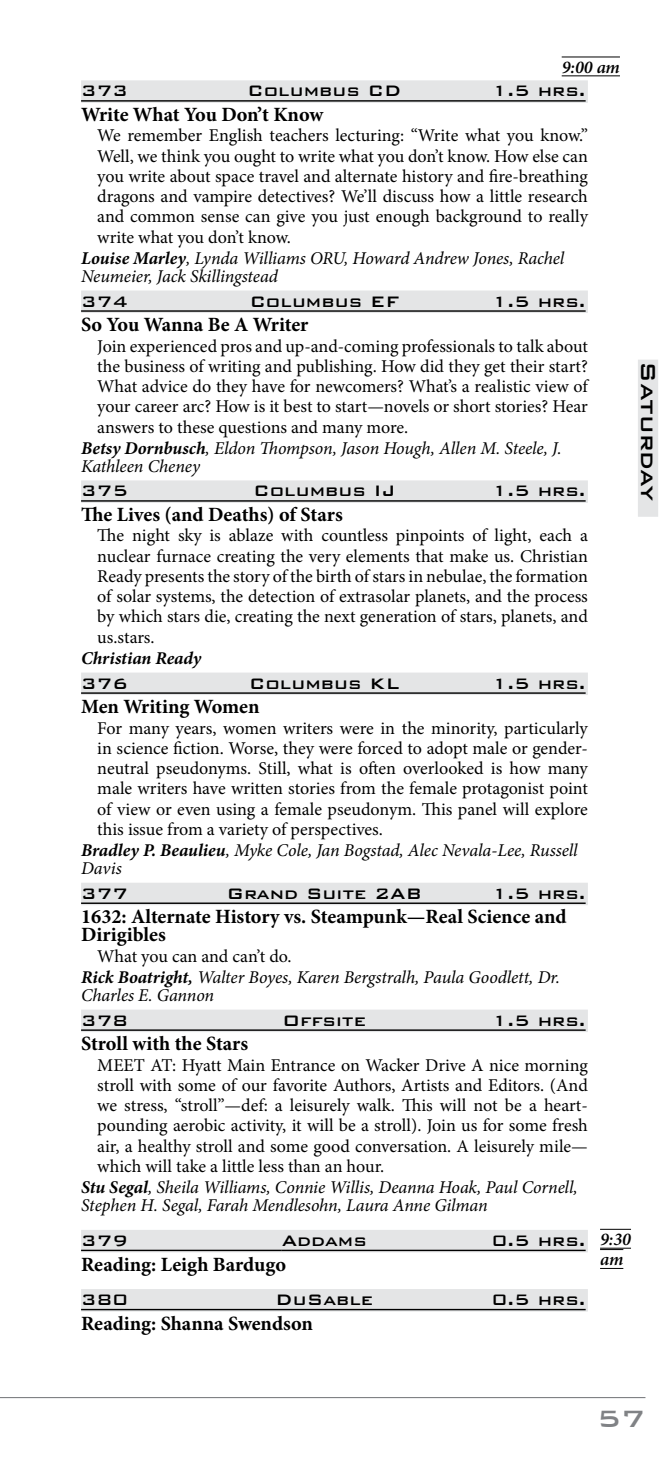
<style>
.page{position:relative;width:669px;height:1458px;background:#fff}
.page>*{position:absolute;margin:0;border:0;box-sizing:border-box;transform-origin:0 0}
.t1{font:500 31.5px "Bank Gothic BT";color:#808285}
.t2{font:500 27px "Bank Gothic BT";color:#000}
.t3{font:700 20.25px/18px "Minion Pro";color:#000}
.t4{font:500 20.25px "Bank Gothic BT";color:#000}
.t5{font:18px/20.2px "Minion Pro";letter-spacing:-.005em;color:#000;text-align:justify}
.t6{font:italic 18px/21.6px "Minion Pro";letter-spacing:-.005em;color:#000}
.t7{font:italic 700 18px "Minion Pro";color:#000}
.t8{font:italic 600 18px/20.2px "Minion Pro";letter-spacing:-.005em;color:#000}
.s1{font-weight:700}
.s2{font-style:normal}
</style>
<div class="page">
<div style="left:637px;top:360px;width:20px;height:157px;background:#e4e5e6"></div>
<hr style="left:0;top:1397px;width:645px;height:1px;background:#808285">
<div style="left:81px;top:80px;width:506px;height:23px;background:#e4e5e6"></div>
<hr style="left:81px;top:100px;width:504px;height:2px;background:#000">
<div style="left:81px;top:291px;width:506px;height:22px;background:#e4e5e6"></div>
<hr style="left:81px;top:310px;width:504px;height:2px;background:#000">
<div style="left:81px;top:480px;width:506px;height:23px;background:#e4e5e6"></div>
<hr style="left:81px;top:500px;width:504px;height:2px;background:#000">
<div style="left:81px;top:673px;width:506px;height:22px;background:#e4e5e6"></div>
<hr style="left:81px;top:692px;width:504px;height:2px;background:#000">
<div style="left:81px;top:883px;width:506px;height:22px;background:#e4e5e6"></div>
<hr style="left:81px;top:903px;width:504px;height:1px;background:#000">
<div style="left:81px;top:1010px;width:506px;height:22px;background:#e4e5e6"></div>
<hr style="left:81px;top:1029px;width:504px;height:2px;background:#000">
<div style="left:81px;top:1230px;width:506px;height:22px;background:#e4e5e6"></div>
<hr style="left:81px;top:1250px;width:201px;height:1px;background:#000">
<hr style="left:282px;top:1250px;width:303px;height:1px;background:#000">
<div style="left:81px;top:1289px;width:506px;height:23px;background:#e4e5e6"></div>
<hr style="left:81px;top:1309px;width:504px;height:1px;background:#000">
<hr style="left:599px;top:1248px;width:31px;height:1px;background:#000">
<hr style="left:599px;top:1229px;width:31px;height:1px;background:#000">
<svg style="left:600px;top:1268px;width:23px;height:1px"></svg>
<svg style="left:600px;top:1249px;width:23px;height:1px"></svg>
<hr style="left:561px;top:75px;width:58px;height:1px;background:#000">
<hr style="left:561px;top:57px;width:58px;height:1px;background:#000">
<p class="t8" style="left:561px;top:57px;width:60px">9:00 am</p>
<p class="t4" style="left:81px;top:80px;width:48px">373</p>
<p class="t4" style="left:247px;top:80px;width:155px">Columbus CD</p>
<p class="t4" style="left:491px;top:80px;width:95px">1.5 hrs.</p>
<p class="t3" style="left:81px;top:105px;width:244px">Write What You Don’t Know</p>
<p class="t5" style="left:97px;top:126px;width:492px">We remember English teachers lecturing: “Write what you know.”</p>
<p class="t5" style="left:97px;top:146px;width:492px">Well, we think you ought to write what you don’t know. How else can</p>
<p class="t5" style="left:97px;top:166px;width:491px">you write about space travel and alternate history and fire-breathing</p>
<p class="t5" style="left:97px;top:186px;width:492px">dragons and vampire detectives? We’ll discuss how a little research</p>
<p class="t5" style="left:97px;top:207px;width:492px">and common sense can give you just enough background to really</p>
<p class="t5" style="left:97px;top:227px;width:193px">write what you don’t know.</p>
<p class="t6" style="left:81px;top:248px;width:484px"><span class="s1">Louise Marley</span>, Lynda Williams ORU, Howard Andrew Jones, Rachel</p>
<p class="t6" style="left:81px;top:266px;width:198px">Neumeier, Jack Skillingstead</p>
<p class="t4" style="left:81px;top:290px;width:48px">374</p>
<p class="t4" style="left:249px;top:290px;width:151px">Columbus EF</p>
<p class="t4" style="left:491px;top:290px;width:95px">1.5 hrs.</p>
<p class="t3" style="left:81px;top:316px;width:229px">So You Wanna Be A Writer</p>
<p class="t5" style="left:97px;top:336px;width:491px">Join experienced pros and up-and-coming professionals to talk about</p>
<p class="t5" style="left:97px;top:356px;width:492px">the business of writing and publishing. How did they get their start?</p>
<p class="t5" style="left:97px;top:376px;width:492px">What advice do they have for newcomers? What’s a realistic view of</p>
<p class="t5" style="left:97px;top:396px;width:492px">your career arc? How is it best to start—novels or short stories? Hear</p>
<p class="t5" style="left:97px;top:417px;width:310px">answers to these questions and many more.</p>
<p class="t6" style="left:81px;top:438px;width:481px"><span class="s1">Betsy Dornbusch</span>, Eldon Thompson, Jason Hough, Allen M. Steele, J.</p>
<p class="t6" style="left:81px;top:456px;width:120px">Kathleen Cheney</p>
<p class="t4" style="left:81px;top:480px;width:48px">375</p>
<p class="t4" style="left:253px;top:480px;width:143px">Columbus IJ</p>
<p class="t4" style="left:491px;top:480px;width:95px">1.5 hrs.</p>
<p class="t3" style="left:81px;top:505px;width:263px">The Lives (and Deaths) of Stars</p>
<p class="t5" style="left:97px;top:526px;width:492px">The night sky is ablaze with countless pinpoints of light, each a nuclear furnace creating the very elements that make us. Christian Ready presents the story of the birth of stars in nebulae, the formation of solar systems, the detection of extrasolar planets, and the process by which stars die, creating the next generation of stars, planets, and us.stars.</p>
<p class="t7" style="left:81px;top:646px;width:122px">Christian Ready</p>
<p class="t4" style="left:81px;top:672px;width:48px">376</p>
<p class="t4" style="left:249px;top:672px;width:152px">Columbus KL</p>
<p class="t4" style="left:491px;top:672px;width:95px">1.5 hrs.</p>
<p class="t3" style="left:81px;top:698px;width:180px">Men Writing Women</p>
<p class="t5" style="left:97px;top:718px;width:491px">For many years, women writers were in the minority, particularly</p>
<p class="t5" style="left:97px;top:738px;width:492px">in science fiction. Worse, they were forced to adopt male or gender-</p>
<p class="t5" style="left:97px;top:758px;width:492px">neutral pseudonyms. Still, what is often overlooked is how many</p>
<p class="t5" style="left:97px;top:779px;width:492px">male writers have written stories from the female protagonist point</p>
<p class="t5" style="left:97px;top:799px;width:492px">of view or even using a female pseudonym. This panel will explore</p>
<p class="t5" style="left:97px;top:819px;width:285px">this issue from a variety of perspectives.</p>
<p class="t6" style="left:81px;top:840px;width:498px"><span class="s1">Bradley P. Beaulieu</span>, Myke Cole, Jan Bogstad, Alec Nevala-Lee, Russell</p>
<p class="t6" style="left:81px;top:858px;width:42px">Davis</p>
<p class="t4" style="left:81px;top:882px;width:48px">377</p>
<p class="t4" style="left:227px;top:882px;width:196px">Grand Suite 2AB</p>
<p class="t4" style="left:491px;top:882px;width:95px">1.5 hrs.</p>
<p class="t3" style="left:81px;top:908px;width:486px">1632: Alternate History vs. Steampunk—Real Science and<br>Dirigibles</p>
<p class="t6" style="left:81px;top:945px;width:480px;text-indent:16px"><span class="s2">What you can and can’t do.<br></span><span class="s1">Rick Boatright,</span> Walter Boyes, Karen Bergstralh, Paula Goodlett, Dr.</p>
<p class="t6" style="left:81px;top:985px;width:134px">Charles E. Gannon</p>
<p class="t4" style="left:81px;top:1009px;width:48px">378</p>
<p class="t4" style="left:282px;top:1009px;width:85px">Offsite</p>
<p class="t4" style="left:491px;top:1009px;width:95px">1.5 hrs.</p>
<p class="t3" style="left:81px;top:1035px;width:168px">Stroll with the Stars</p>
<p class="t5" style="left:97px;top:1055px;width:491px">MEET AT: Hyatt Main Entrance on Wacker Drive A nice morning</p>
<p class="t5" style="left:97px;top:1075px;width:492px">stroll with some of our favorite Authors, Artists and Editors. (And</p>
<p class="t5" style="left:97px;top:1095px;width:492px">we stress, “stroll”—def: a leisurely walk. This will not be a heart-</p>
<p class="t5" style="left:97px;top:1116px;width:492px">pounding aerobic activity, it will be a stroll). Join us for some fresh</p>
<p class="t5" style="left:97px;top:1136px;width:491px">air, a healthy stroll and some good conversation. A leisurely mile—</p>
<p class="t5" style="left:97px;top:1156px;width:286px">which will take a little less than an hour.</p>
<p class="t6" style="left:81px;top:1177px;width:498px"><span class="s1">Stu Segal</span>, Sheila Williams, Connie Willis, Deanna Hoak, Paul Cornell,</p>
<p class="t6" style="left:81px;top:1195px;width:408px">Stephen H. Segal, Farah Mendlesohn, Laura Anne Gilman</p>
<p class="t4" style="left:81px;top:1229px;width:48px">379</p>
<p class="t4" style="left:282px;top:1229px;width:86px">Addams</p>
<p class="t4" style="left:491px;top:1229px;width:95px">0.5 hrs.</p>
<p class="t3" style="left:81px;top:1255px;width:206px">Reading: Leigh Bardugo</p>
<p class="t4" style="left:81px;top:1289px;width:48px">380</p>
<p class="t4" style="left:275px;top:1289px;width:99px">DuSable</p>
<p class="t4" style="left:491px;top:1289px;width:95px">0.5 hrs.</p>
<p class="t3" style="left:81px;top:1314px;width:233px">Reading: Shanna Swendson</p>
<p class="t8" style="left:599px;top:1229px;width:32px">9:30 am</p>
<h2 class="t2" style="left:662px;top:361px;width:142px;rotate:90deg">Saturday</h2>
<h1 class="t1" style="left:596px;top:1401px;width:50px">57</h1>
</div>
